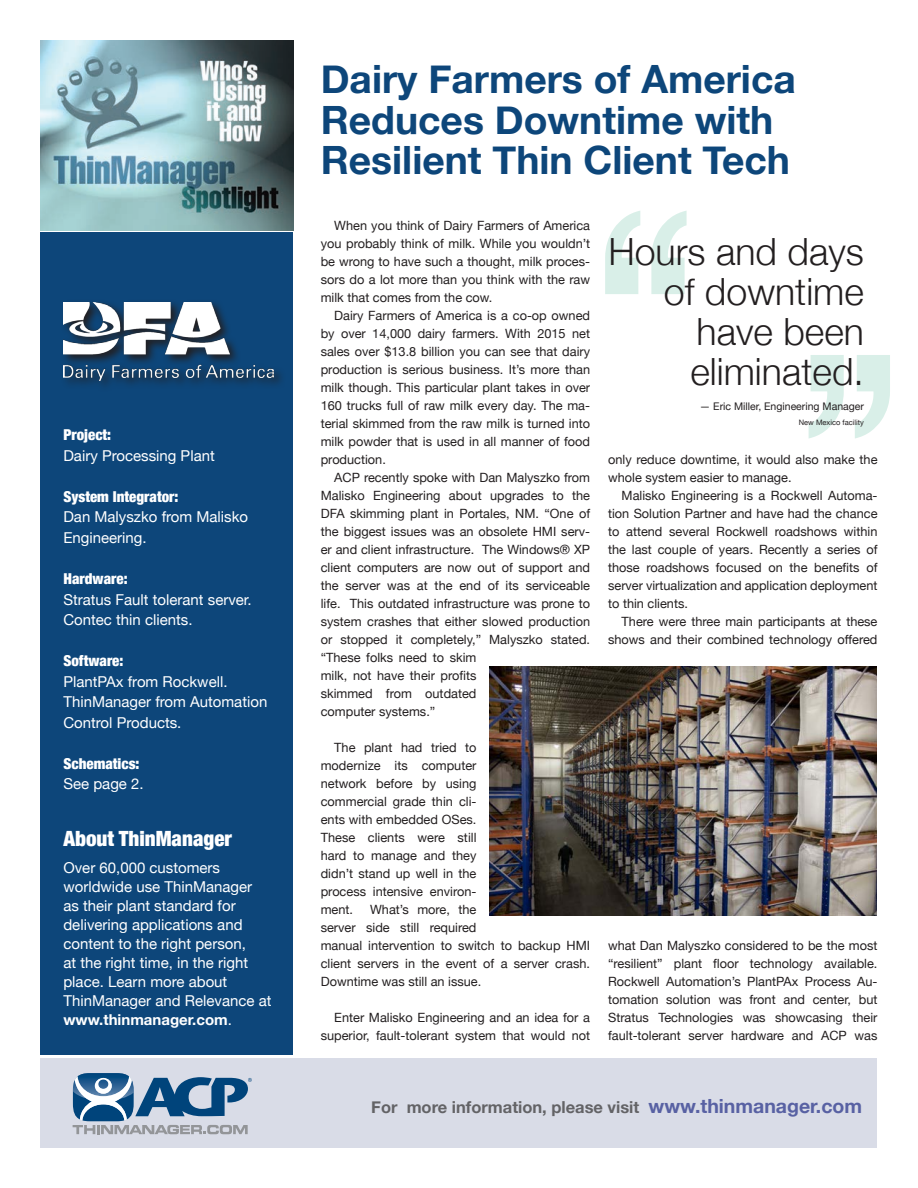
<style>
.page{position:relative;width:918px;height:1188px;background:#fff}
.page>*{position:absolute;margin:0;border:0;box-sizing:border-box;transform-origin:0 0}
.t1{font:700 39px/40.5px "Helvetica Neue";color:#0d467a}
.t2{font:300 37.5px/40px "Helvetica Neue";color:#231f20;text-align:right}
.t3{font:900 condensed 21px "Helvetica Neue";color:#fff}
.copy_cutsheet{font:700 16.5px "Helvetica Neue";color:#636366}
.t4{font:15px/19px "Helvetica Neue";color:#fff}
.t5{font:900 condensed 15px "Helvetica Neue";color:#fff}
.copy_cutsheet-2{font:12.75px/18px "Helvetica Neue";color:#231f20;text-align:justify}
.t6{font:10.5px "Helvetica Neue";color:#231f20}
.t7{font:7.5px "Helvetica Neue";color:#231f20}
.s1{font-weight:700}
.s2{font-size:19.5px;color:#5861a3}
</style>
<div class="page">
<img style="left:41px;top:40px;width:252px;height:190px">
<div style="left:40px;top:232px;width:253px;height:823px;background:#0d467a"></div>
<div style="left:40px;top:1058px;width:838px;height:90px;background:#d9dce7"></div>
<svg style="left:73px;top:1073px;width:179px;height:61px"></svg>
<svg style="left:605px;top:211px;width:82px;height:83px"></svg>
<svg style="left:809px;top:355px;width:81px;height:84px"></svg>
<svg style="left:67px;top:369px;width:215px;height:17px"></svg>
<img style="left:63px;top:302px;width:210px;height:79px">
<img style="left:490px;top:666px;width:387px;height:250px">
<p class="t5" style="left:63px;top:422px;width:49px">Project:</p>
<p class="t4" style="left:63px;top:447px;width:153px">Dairy Processing Plant</p>
<p class="t5" style="left:63px;top:484px;width:117px">System Integrator:</p>
<p class="t4" style="left:63px;top:508px;width:186px;line-height:20.5px">Dan Malyszko from Malisko<br>Engineering.</p>
<p class="t5" style="left:63px;top:566px;width:66px">Hardware:</p>
<p class="t4" style="left:63px;top:591px;width:190px">Stratus Fault tolerant server.</p>
<p class="t4" style="left:63px;top:611px;width:131px">Contec thin clients.</p>
<p class="t5" style="left:63px;top:648px;width:61px">Software:</p>
<p class="t4" style="left:63px;top:673px;width:166px">PlantPAx from Rockwell.</p>
<p class="t4" style="left:63px;top:693px;width:205px;line-height:20.5px">ThinManager from Automation<br>Control Products.</p>
<p class="t5" style="left:63px;top:751px;width:78px">Schematics:</p>
<p class="t4" style="left:63px;top:775px;width:82px">See page 2.</p>
<p class="t3" style="left:63px;top:822px;width:170px">About ThinManager</p>
<p class="t4" style="left:63px;top:859px;width:210px">Over 60,000 customers worldwide use ThinManager as their plant standard for delivering applications and content to the right person,<br>at the right time, in the right place. Learn more about<br>ThinManager and Relevance at <span class="s1">www.thinmanager.com</span>.</p>
<p class="t1" style="left:321px;top:60px;width:477px">Dairy Farmers of America<br>Reduces Downtime with<br>Resilient Thin Client Tech</p>
<p class="copy_cutsheet-2" style="left:321px;top:217px;width:271px;text-indent:14px">When you think of Dairy Farmers of America you probably think of milk. While you wouldn’t be wrong to have such a thought, milk proces&shy;sors do a lot more than you think with the raw milk that comes from the cow.</p>
<p class="copy_cutsheet-2" style="left:321px;top:307px;width:271px;text-indent:14px">Dairy Farmers of America is a co-op owned by over 14,000 dairy farmers. With 2015 net sales over $13.8 billion you can see that dairy production is serious business. It’s more than milk though. This particular plant takes in over 160 trucks full of raw milk every day. The ma&shy;terial skimmed from the raw milk is turned into milk powder that is used in all manner of food production.</p>
<p class="copy_cutsheet-2" style="left:321px;top:469px;width:271px;text-align:left;text-indent:14px">ACP recently spoke with Dan Malyszko from Malisko Engineering about upgrades to the DFA skimming plant in Portales, NM. “One of the biggest issues was an obsolete HMI serv&shy;er and client infrastructure. The Windows® XP client computers are now out of support and the server was at the end of its serviceable life. This outdated infrastructure was prone to system crashes that either slowed production or stopped it completely,” Malyszko stated. “These folks need to skim<br>milk, not have their profits<br>skimmed from outdated<br>computer systems.”</p>
<p class="copy_cutsheet-2" style="left:321px;top:739px;width:157px;text-indent:14px">The plant had tried to modernize its computer network before by using commercial grade thin cli&shy;ents with embedded OSes.<br>These clients were still hard to manage and they didn’t stand up well in the process intensive environ&shy;ment.</p>
<p class="copy_cutsheet-2" style="left:321px;top:901px;width:271px;text-align:left;text-indent:49px">What’s more, the<br>server side still required<br>manual intervention to switch to backup HMI client servers in the event of a server crash.<br>Downtime was still an issue.</p>
<p class="copy_cutsheet-2" style="left:321px;top:1009px;width:271px;text-align:right">Enter Malisko Engineering and an idea for a superior, fault-tolerant system that would not</p>
<p class="t2" style="left:608px;top:229px;width:257px">Hours and days of downtime have been eliminated.</p>
<p class="t6" style="left:700px;top:399px;width:166px">— Eric Miller, Engineering Manager</p>
<p class="t7" style="left:799px;top:417px;width:67px">New Mexico facility</p>
<p class="copy_cutsheet-2" style="left:608px;top:451px;width:271px">only reduce downtime, it would also make the whole system easier to manage.</p>
<p class="copy_cutsheet-2" style="left:608px;top:487px;width:271px;text-indent:14px">Malisko Engineering is a Rockwell Automa&shy;tion Solution Partner and have had the chance to attend several Rockwell roadshows within the last couple of years. Recently a series of those roadshows focused on the benefits of server virtualization and application deployment to thin clients.</p>
<p class="copy_cutsheet-2" style="left:608px;top:613px;width:271px;text-align:right">There were three main participants at these shows and their combined technology offered</p>
<p class="copy_cutsheet-2" style="left:608px;top:937px;width:271px">what Dan Malyszko considered to be the most “resilient” plant floor technology available.<br>Rockwell Automation’s PlantPAx Process Au&shy;tomation solution was front and center, but Stratus Technologies was showcasing their fault-tolerant server hardware and ACP was</p>
<p class="copy_cutsheet" style="left:371px;top:1094px;width:492px">For more information, please visit <span class="s2">www.thinmanager.com</span></p>
</div>
